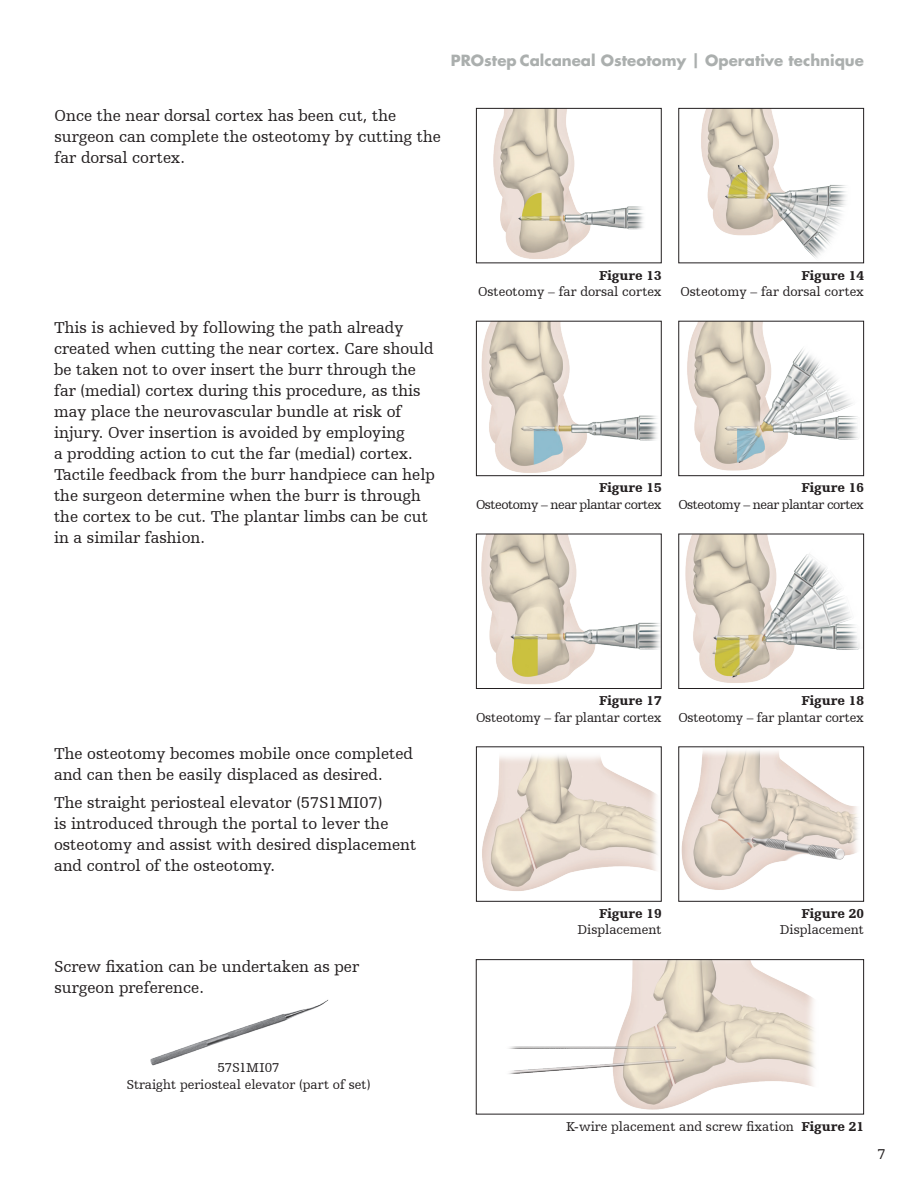
<style>
.page{position:relative;width:918px;height:1188px;background:#fff}
.page>*{position:absolute;margin:0;border:0;box-sizing:border-box;transform-origin:0 0}
.MainParagraphs{font:16.5px/21px "Humanist Slabserif 712 BT";color:#231f20}
.t1{font:700 15px "Futura For Stryker";color:#abafae}
.t2{font:15px "Humanist Slabserif 712 BT";color:#231f20}
.MainParagraphs-2{font:13.5px/16.5px "Humanist Slabserif 712 BT";color:#231f20;text-align:right}
.MainParagraphs-3{font:13.5px/16.5px "Humanist Slabserif 712 BT";letter-spacing:-.035em;color:#231f20;text-align:right}
.s1{font-weight:900}
</style>
<div class="page">
<img style="left:150px;top:999px;width:178px;height:67px">
<img style="left:493px;top:110px;width:150px;height:149px">
<div style="left:476px;top:108px;width:186px;height:155px;border:1px solid #231f20"></div>
<img style="left:701px;top:110px;width:145px;height:148px">
<div style="left:678px;top:108px;width:186px;height:155px;border:1px solid #231f20"></div>
<img style="left:481px;top:323px;width:176px;height:150px">
<div style="left:476px;top:321px;width:186px;height:155px;border:1px solid #231f20"></div>
<img style="left:687px;top:323px;width:171px;height:148px">
<div style="left:678px;top:321px;width:186px;height:155px;border:1px solid #231f20"></div>
<img style="left:481px;top:536px;width:179px;height:149px">
<div style="left:476px;top:534px;width:186px;height:155px;border:1px solid #231f20"></div>
<img style="left:685px;top:536px;width:175px;height:147px">
<div style="left:678px;top:534px;width:186px;height:155px;border:1px solid #231f20"></div>
<img style="left:681px;top:750px;width:177px;height:140px">
<div style="left:678px;top:746px;width:186px;height:156px;border:1px solid #231f20"></div>
<img style="left:482px;top:755px;width:176px;height:136px">
<div style="left:476px;top:746px;width:186px;height:156px;border:1px solid #231f20"></div>
<img style="left:509px;top:961px;width:306px;height:149px">
<div style="left:476px;top:959px;width:388px;height:155px;border:1px solid #231f20"></div>
<p class="t1" style="left:451px;top:51px;width:415px">PROstep Calcaneal Osteotomy | Operative technique</p>
<p class="MainParagraphs" style="left:55px;top:104px;width:388px">Once the near dorsal cortex has been cut, the surgeon can complete the osteotomy by cutting the far dorsal cortex.</p>
<p class="MainParagraphs" style="left:54px;top:317px;width:383px">This is achieved by following the path already created when cutting the near cortex. Care should be taken not to over insert the burr through the far (medial) cortex during this procedure, as this may place the neurovascular bundle at risk of injury. Over insertion is avoided by employing<br>a prodding action to cut the far (medial) cortex.<br>Tactile feedback from the burr handpiece can help the surgeon determine when the burr is through the cortex to be cut. The plantar limbs can be cut in a similar fashion.</p>
<p class="MainParagraphs-2" style="left:478px;top:267px;width:185px"><span class="s1">Figure 13<br></span>Osteotomy – far dorsal cortex</p>
<p class="MainParagraphs-2" style="left:680px;top:267px;width:185px"><span class="s1">Figure 14<br></span>Osteotomy – far dorsal cortex</p>
<p class="MainParagraphs-3" style="left:476px;top:479px;width:187px"><span class="s1">Figure 15<br></span>Osteotomy – near plantar cortex</p>
<p class="MainParagraphs-3" style="left:678px;top:479px;width:187px"><span class="s1">Figure 16<br></span>Osteotomy – near plantar cortex</p>
<p class="MainParagraphs" style="left:54px;top:743px;width:361px">The osteotomy becomes mobile once completed and can then be easily displaced as desired.</p>
<p class="MainParagraphs" style="left:54px;top:791px;width:364px">The straight periosteal elevator (57S1MI07)<br>is introduced through the portal to lever the osteotomy and assist with desired displacement and control of the osteotomy.</p>
<p class="MainParagraphs" style="left:55px;top:956px;width:306px">Screw fixation can be undertaken as per surgeon preference.</p>
<p class="MainParagraphs-2" style="left:127px;top:1060px;width:245px;text-align:center">57S1MI07<br>Straight periosteal elevator (part of set)</p>
<p class="MainParagraphs-2" style="left:476px;top:692px;width:187px"><span class="s1">Figure 17<br></span>Osteotomy – far plantar cortex</p>
<p class="MainParagraphs-2" style="left:678px;top:692px;width:187px"><span class="s1">Figure 18<br></span>Osteotomy – far plantar cortex</p>
<p class="MainParagraphs-2" style="left:577px;top:905px;width:86px"><span class="s1">Figure 19<br></span>Displacement</p>
<p class="MainParagraphs-2" style="left:780px;top:905px;width:86px"><span class="s1">Figure 20<br></span>Displacement</p>
<p class="MainParagraphs-2" style="left:566px;top:1118px;width:299px">K-wire placement and screw fixation <span class="s1">Figure 21</span></p>
<p class="t2" style="left:878px;top:1145px;width:10px">7</p>
</div>
